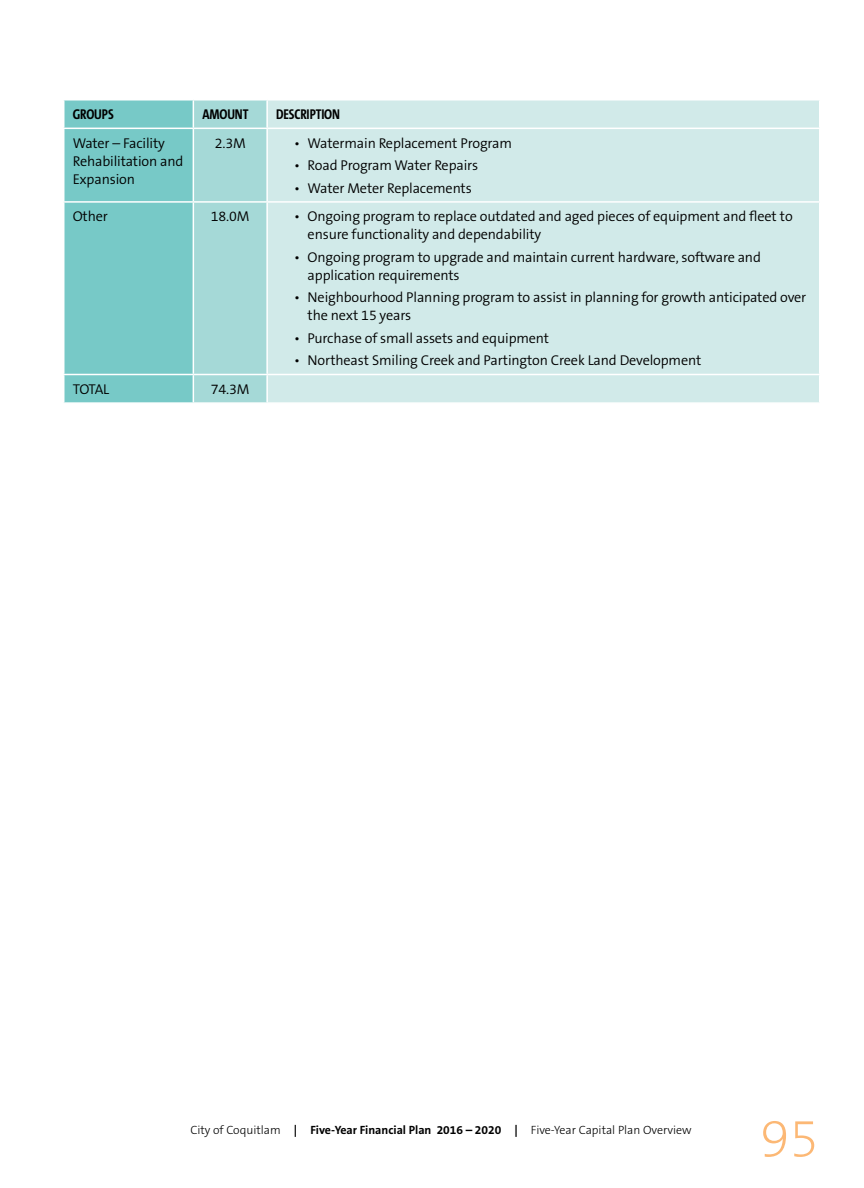
<style>
.page{position:relative;width:864px;height:1188px;background:#fff}
.page>*{position:absolute;margin:0;border:0;box-sizing:border-box;transform-origin:0 0}
.t1{font:200 54px "The Sans B2";color:#fcb875}
.t2{font:300 14.25px/18px "The Sans B4";letter-spacing:-.01em;color:#000}
.t3{font:700 14.25px "The Sans Cd LF7";letter-spacing:-.01em;color:#000}
.t4{font:300 12px "The Sans B3";color:#000}
.s1{font-family:"The Sans B7";font-weight:700}
</style>
<div class="page">
<div style="left:267px;top:100px;width:552px;height:302px;background:#d1eae9"></div>
<hr style="left:266px;top:101px;width:2px;height:27px;background:#fff">
<hr style="left:267px;top:128px;width:553px;height:1px;background:#fff">
<hr style="left:266px;top:129px;width:2px;height:72px;background:#fff">
<hr style="left:267px;top:201px;width:553px;height:2px;background:#fff">
<hr style="left:266px;top:203px;width:2px;height:171px;background:#fff">
<svg style="left:64px;top:100px;width:203px;height:302px;background:#8bd0ce"></svg>
<hr style="left:267px;top:374px;width:553px;height:1px;background:#fff">
<hr style="left:266px;top:375px;width:2px;height:27px;background:#fff">
<p class="t3" style="left:73px;top:107px;width:43px">GROUPS</p>
<p class="t3" style="left:202px;top:107px;width:48px">AMOUNT</p>
<p class="t3" style="left:276px;top:107px;width:65px">DESCRIPTION</p>
<p class="t2" style="left:73px;top:135px;width:112px">Water – Facility<br>Rehabilitation and<br>Expansion</p>
<p class="t2" style="left:215px;top:135px;width:33px">2.3M</p>
<p class="t2" style="left:294px;top:135px;width:219px">• Watermain Replacement Program</p>
<p class="t2" style="left:294px;top:157px;width:186px">• Road Program Water Repairs</p>
<p class="t2" style="left:294px;top:180px;width:179px">• Water Meter Replacements</p>
<p class="t2" style="left:73px;top:208px;width:37px">Other</p>
<p class="t2" style="left:211px;top:208px;width:40px">18.0M</p>
<p class="t2" style="left:308px;top:208px;width:487px;text-indent:-13px">• Ongoing program to replace outdated and aged pieces of equipment and fleet to ensure functionality and dependability</p>
<p class="t2" style="left:308px;top:249px;width:455px;text-indent:-13px">• Ongoing program to upgrade and maintain current hardware, software and application requirements</p>
<p class="t2" style="left:308px;top:289px;width:500px;text-indent:-13px">• Neighbourhood Planning program to assist in planning for growth anticipated over the next 15 years</p>
<p class="t2" style="left:294px;top:330px;width:257px">• Purchase of small assets and equipment</p>
<p class="t2" style="left:294px;top:352px;width:409px">• Northeast Smiling Creek and Partington Creek Land Development</p>
<p class="t2" style="left:73px;top:381px;width:38px">TOTAL</p>
<p class="t2" style="left:211px;top:381px;width:40px">74.3M</p>
<p class="t4" style="left:190px;top:1124px;width:503px">City of Coquitlam <span class="s1">| Five-Year Financial Plan 2016 – 2020 |</span> Five-Year Capital Plan Overview</p>
<h1 class="t1" style="left:760px;top:1111px;width:60px">95</h1>
</div>
